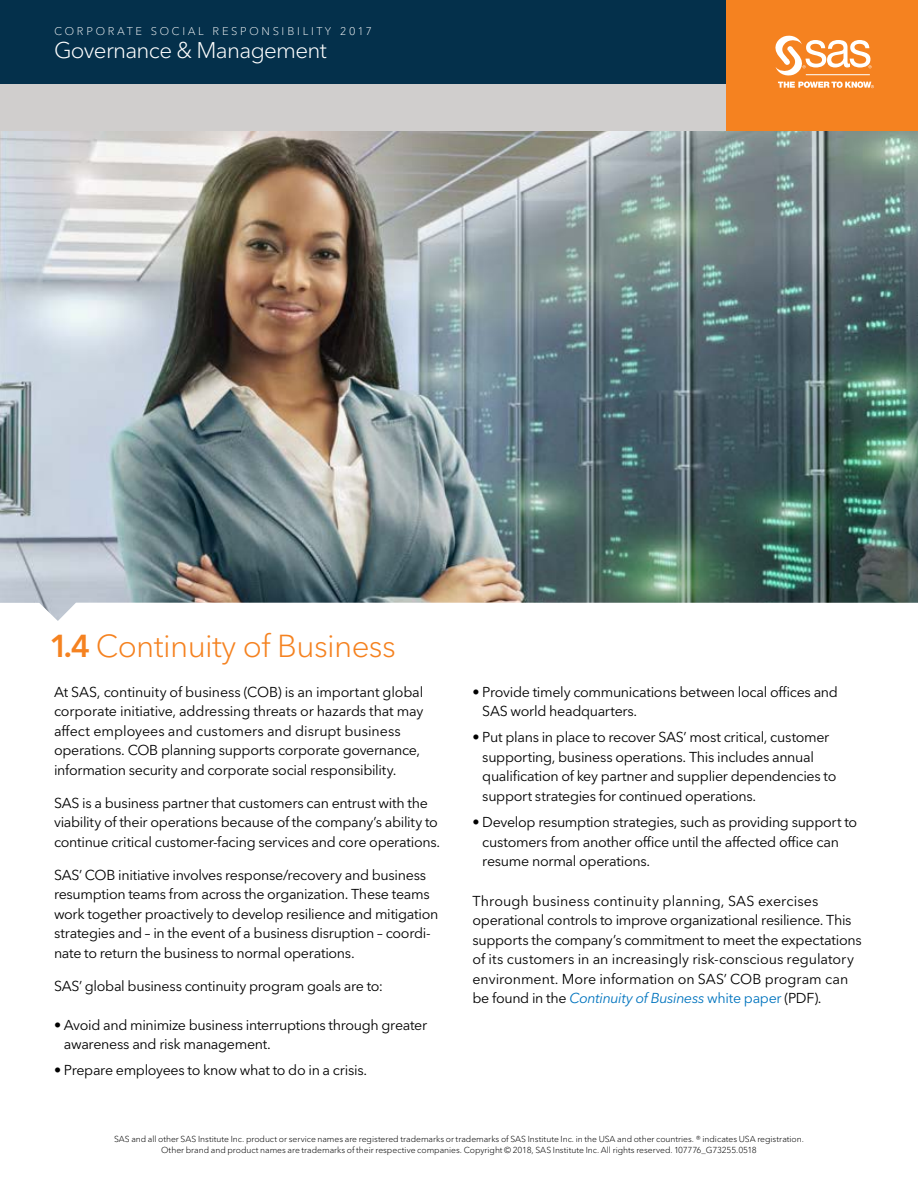
<style>
.page{position:relative;width:918px;height:1188px;background:#fff}
.page>*{position:absolute;margin:0;border:0;box-sizing:border-box;transform-origin:0 0}
.t1{font:300 31.5px "Avenir Next W1 G";letter-spacing:-.02em;color:#f58220}
.t2{font:300 22.5px "Avenir Next W1 G";letter-spacing:-.03em;color:#fff}
.t3{font:100 15px "Avenir Next W1 G";letter-spacing:.15em;color:#fff}
.t4{font:14.25px/19.5px "Avenir Next W1 G";letter-spacing:-.02em;color:#000}
.t5{font:300 8.7px/10.5px "Avenir Next W1 G";letter-spacing:-.005em;color:#000;text-align:center}
.s1{font-weight:600}
.s2{font-style:italic;color:#0074be}
.s3{color:#0074be}
</style>
<div class="page">
<img style="left:0;top:131px;width:918px;height:490px">
<div style="left:0;top:0;width:918px;height:84px;background:#04304b"></div>
<div style="left:0;top:84px;width:918px;height:47px;background:#d0cecd"></div>
<div style="left:727px;top:0;width:191px;height:131px;background:#f58220"></div>
<svg style="left:775px;top:36px;width:99px;height:52px"></svg>
<hr style="left:806px;top:74px;width:64px;height:1px;background:#fff">
<p class="t3" style="left:54px;top:21px;width:320px">corporate social responsibility 2017</p>
<h2 class="t2" style="left:54px;top:37px;width:274px">Governance &amp; Management</h2>
<h1 class="t1" style="left:50px;top:627px;width:348px"><span class="s1">1.4</span> Continuity of Business</h1>
<p class="t4" style="left:54px;top:682px;width:371px">At SAS, continuity of business (COB) is an important global corporate initiative, addressing threats or hazards that may affect employees and customers and disrupt business operations. COB planning supports corporate governance, information security and corporate social responsibility.</p>
<p class="t4" style="left:54px;top:793px;width:388px">SAS is a business partner that customers can entrust with the viability of their operations because of the company’s ability to continue critical customer-facing services and core operations.</p>
<p class="t4" style="left:54px;top:865px;width:386px">SAS’ COB initiative involves response/recovery and business resumption teams from across the organization. These teams work together proactively to develop resilience and mitigation strategies and – in the event of a business disruption – coordi&shy;nate to return the business to normal operations.</p>
<p class="t4" style="left:54px;top:976px;width:331px">SAS’ global business continuity program goals are to:</p>
<p class="t4" style="left:64px;top:1015px;width:365px;text-indent:-10px">• Avoid and minimize business interruptions through greater awareness and risk management.</p>
<p class="t4" style="left:54px;top:1061px;width:315px">• Prepare employees to know what to do in a crisis.</p>
<p class="t4" style="left:482px;top:682px;width:357px;text-indent:-10px">• Provide timely communications between local offices and<br>SAS world headquarters.</p>
<p class="t4" style="left:482px;top:728px;width:356px;text-indent:-10px">• Put plans in place to recover SAS’ most critical, customer supporting, business operations. This includes annual qualification of key partner and supplier dependencies to support strategies for continued operations.</p>
<p class="t4" style="left:482px;top:812px;width:376px;text-indent:-10px">• Develop resumption strategies, such as providing support to customers from another office until the affected office can resume normal operations.</p>
<p class="t4" style="left:472px;top:891px;width:391px">Through business continuity planning, SAS exercises operational controls to improve organizational resilience. This supports the company’s commitment to meet the expectations of its customers in an increasingly risk-conscious regulatory environment. More information on SAS’ COB program can be found in the <span class="s2">Continuity of Business</span> <span class="s3">white paper</span> (PDF).</p>
<p class="t5" style="left:114px;top:1134px;width:691px">SAS and all other SAS Institute Inc. product or service names are registered trademarks or trademarks of SAS Institute Inc. in the USA and other countries. ® indicates USA registration.<br>Other brand and product names are trademarks of their respective companies. Copyright © 2018, SAS Institute Inc. All rights reserved. 107776_G73255.0518</p>
</div>
